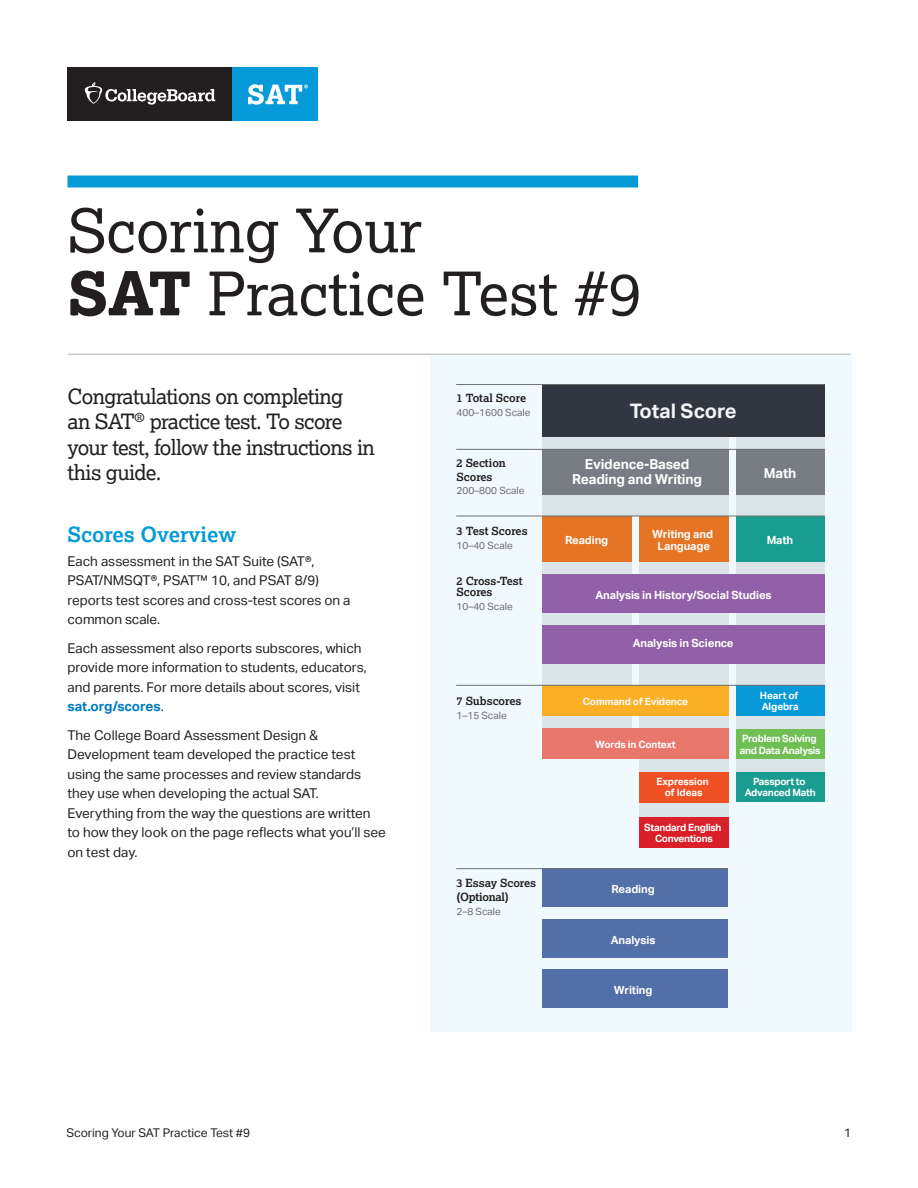
<style>
.page{position:relative;width:918px;height:1188px;background:#fff}
.page>*{position:absolute;margin:0;border:0;box-sizing:border-box;transform-origin:0 0}
.t1{font:60px/63px "Lexia";color:#231f20}
.t2{font:21px/25.5px "Lexia";letter-spacing:-.03em;color:#231f20}
.t3{font:700 21px "Lexia";color:#069ad9}
.t4{font:700 20.1px "Aktiv Grotesk";color:#f3f4f5}
.t5{font:700 13.8px/15px "Aktiv Grotesk";letter-spacing:-.01em;color:#fff;text-align:center}
.t6{font:13.5px/19.5px "Aktiv Grotesk";color:#231f20}
.t7{font:12px "Aktiv Grotesk";color:#231f20}
.t8{font:700 11.25px/12.5px "Aktiv Grotesk";letter-spacing:-.01em;color:#fff;text-align:center}
.t9{font:700 11.25px/11.2px "Lexia";color:#211e1e}
.t10{font:700 11.25px/13.8px "Lexia";letter-spacing:-.025em;color:#211e1e}
.t11{font:700 10.05px/11.2px "Aktiv Grotesk";letter-spacing:-.025em;color:#fff;text-align:center}
.t12{font:10.05px "Aktiv Grotesk";color:#6c6d70}
.s1{font-weight:800}
.s2{font-weight:700;color:#007bc3}
</style>
<div class="page">
<div style="left:430px;top:354px;width:421px;height:677px;background:#f0f9fd"></div>
<div style="left:68px;top:176px;width:570px;height:12px;background:#069ad9"></div>
<hr style="left:68px;top:354px;width:782px;height:1px;background:#b0b1b5">
<div style="left:542px;top:868px;width:186px;height:39px;background:#536fa8"></div>
<svg style="left:542px;top:437px;width:187px;height:79px;background:#d4dee3"></svg>
<div style="left:736px;top:387px;width:89px;height:414px;background:#dae4e9"></div>
<div style="left:639px;top:533px;width:90px;height:314px;background:#dae4e9"></div>
<div style="left:542px;top:533px;width:89px;height:224px;background:#dae4e9"></div>
<div style="left:736px;top:685px;width:89px;height:31px;background:#069ad9"></div>
<div style="left:736px;top:729px;width:89px;height:30px;background:#6fbf54"></div>
<div style="left:736px;top:516px;width:89px;height:45px;background:#1a9d91"></div>
<div style="left:639px;top:516px;width:90px;height:45px;background:#e57525"></div>
<div style="left:542px;top:516px;width:89px;height:45px;background:#e57525"></div>
<div style="left:542px;top:449px;width:187px;height:45px;background:#787d83"></div>
<div style="left:736px;top:449px;width:89px;height:45px;background:#787d83"></div>
<div style="left:542px;top:385px;width:283px;height:52px;background:#323640"></div>
<div style="left:542px;top:574px;width:283px;height:38px;background:#9260a8"></div>
<div style="left:542px;top:625px;width:283px;height:39px;background:#9260a8"></div>
<div style="left:542px;top:685px;width:187px;height:31px;background:#fbaf25"></div>
<div style="left:542px;top:728px;width:187px;height:31px;background:#e8786c"></div>
<div style="left:639px;top:772px;width:90px;height:31px;background:#f05124"></div>
<div style="left:639px;top:817px;width:90px;height:31px;background:#d92028"></div>
<hr style="left:456px;top:868px;width:272px;height:1px;background:#6d6f70">
<div style="left:736px;top:772px;width:89px;height:30px;background:#1a9d91"></div>
<div style="left:542px;top:919px;width:186px;height:38px;background:#536fa8"></div>
<div style="left:542px;top:969px;width:186px;height:39px;background:#536fa8"></div>
<hr style="left:456px;top:516px;width:369px;height:1px;background:#6d6f70">
<hr style="left:456px;top:685px;width:369px;height:1px;background:#6d6f70">
<hr style="left:456px;top:449px;width:369px;height:1px;background:#6d6f70">
<hr style="left:456px;top:384px;width:369px;height:1px;background:#6d6f70">
<div style="left:68px;top:68px;width:165px;height:54px;background:#231f20"></div>
<div style="left:233px;top:68px;width:85px;height:54px;background:#069ad9"></div>
<svg style="left:85px;top:82px;width:130px;height:23px"></svg>
<svg style="left:248px;top:84px;width:60px;height:21px"></svg>
<h1 class="t1" style="left:68px;top:198px;width:575px">Scoring Your<br><span class="s1">SAT</span> Practice Test #9</h1>
<p class="t2" style="left:67px;top:383px;width:309px">Congratulations on completing<br>an SAT<sup>®</sup> practice test. To score your test, follow the instructions in this guide.</p>
<h2 class="t3" style="left:67px;top:521px;width:170px">Scores Overview</h2>
<p class="t6" style="left:68px;top:551px;width:285px">Each assessment in the SAT Suite (SAT®, PSAT/NMSQT®, PSAT™ 10, and PSAT 8/9) reports test scores and cross-test scores on a common scale.</p>
<p class="t6" style="left:68px;top:638px;width:301px">Each assessment also reports subscores, which provide more information to students, educators, and parents. For more details about scores, visit <span class="s2">sat.org/scores</span>.</p>
<p class="t6" style="left:68px;top:725px;width:320px">The College Board Assessment Design &amp; Development team developed the practice test using the same processes and review standards they use when developing the actual SAT.<br>Everything from the way the questions are written to how they look on the page reflects what you’ll see on test day.</p>
<p class="t9" style="left:457px;top:392px;width:71px">1 Total Score</p>
<p class="t12" style="left:457px;top:406px;width:76px">400–1600 Scale</p>
<p class="t9" style="left:457px;top:456px;width:51px;line-height:13.8px">2 Section<br>Scores</p>
<p class="t12" style="left:457px;top:485px;width:70px">200–800 Scale</p>
<p class="t9" style="left:457px;top:525px;width:73px">3 Test Scores</p>
<p class="t12" style="left:457px;top:539px;width:58px">10–40 Scale</p>
<p class="t9" style="left:457px;top:575px;width:68px">2 Cross-Test<br>Scores</p>
<p class="t12" style="left:457px;top:601px;width:58px">10–40 Scale</p>
<p class="t9" style="left:457px;top:695px;width:66px">7 Subscores</p>
<p class="t12" style="left:457px;top:709px;width:52px">1–15 Scale</p>
<p class="t10" style="left:457px;top:876px;width:81px">3 Essay Scores (Optional)</p>
<p class="t12" style="left:457px;top:905px;width:46px">2–8 Scale</p>
<h3 class="t4" style="left:630px;top:399px;width:109px">Total Score</h3>
<p class="t5" style="left:572px;top:457px;width:131px">Evidence-Based<br>Reading and Writing</p>
<p class="t5" style="left:764px;top:466px;width:34px">Math</p>
<p class="t8" style="left:565px;top:534px;width:45px">Reading</p>
<p class="t8" style="left:652px;top:527px;width:62px">Writing and<br>Language</p>
<p class="t8" style="left:767px;top:534px;width:28px">Math</p>
<p class="t8" style="left:595px;top:589px;width:178px">Analysis in History/Social Studies</p>
<p class="t8" style="left:633px;top:637px;width:102px">Analysis in Science</p>
<p class="t11" style="left:583px;top:696px;width:107px">Command of Evidence</p>
<p class="t11" style="left:595px;top:738px;width:82px">Words in Context</p>
<p class="t11" style="left:656px;top:776px;width:54px">Expression of Ideas</p>
<p class="t11" style="left:644px;top:822px;width:79px">Standard English<br>Conventions</p>
<p class="t8" style="left:612px;top:883px;width:45px">Reading</p>
<p class="t8" style="left:611px;top:934px;width:46px">Analysis</p>
<p class="t8" style="left:614px;top:984px;width:40px">Writing</p>
<p class="t11" style="left:760px;top:690px;width:40px;text-align:left">Heart of<br>Algebra</p>
<p class="t11" style="left:740px;top:733px;width:82px;text-align:left">Problem Solving and Data Analysis</p>
<p class="t11" style="left:745px;top:776px;width:72px">Passport to<br>Advanced Math</p>
<p class="t7" style="left:66px;top:1126px;width:185px">Scoring Your SAT Practice Test #9</p>
<p class="t7" style="left:844px;top:1126px;width:9px">1</p>
</div>
